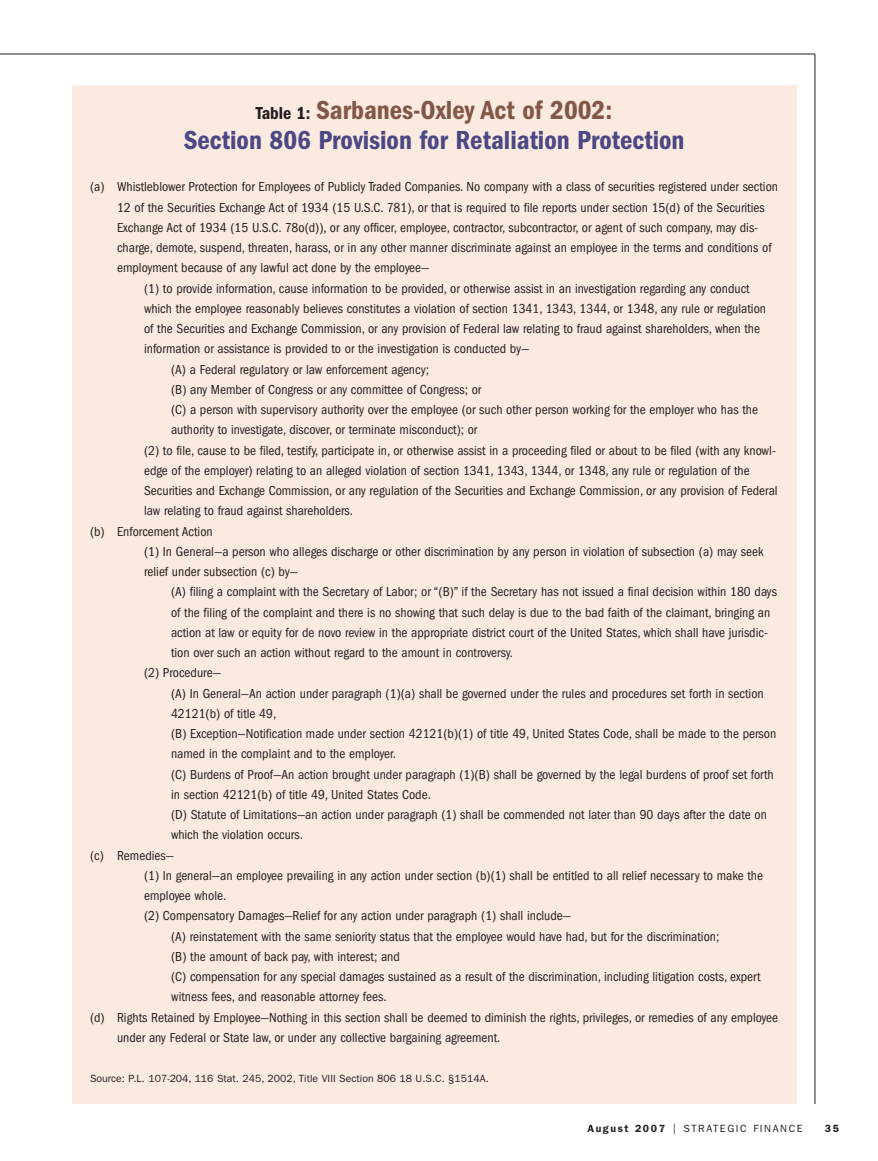
<style>
.page{position:relative;width:878px;height:1161px;background:#fff}
.page>*{position:absolute;margin:0;border:0;box-sizing:border-box;transform-origin:0 0}
.t1{font:600 condensed 27px/30px "Franklin Gothic";color:#4c4884;text-align:center}
.t2{font:condensed 13.5px "Franklin Gothic";color:#231f20}
.t3{font:10.5px "Franklin Gothic";color:#231f20}
.t4{font:10.5px "Franklin Gothic";letter-spacing:.15em;color:#231f20}
.t5{font:600 10.5px "Franklin Gothic";color:#231f20}
.s1{font-size:18px;color:#231f20}
.s2{color:#815748}
.s3{font-weight:600}
.s4{font-size:15px}
</style>
<div class="page">
<hr style="left:0;top:54px;width:814px;height:1px;background:#231f20">
<hr style="left:814px;top:54px;width:1px;height:1050px;background:#231f20">
<div style="left:72px;top:86px;width:724px;height:1018px;background:#fbeae0"></div>
<h1 class="t1" style="left:184px;top:97px;width:502px"><span class="s1">Table 1:</span> <span class="s2">Sarbanes-Oxley Act of 2002:<br></span>Section 806 Provision for Retaliation Protection</h1>
<p class="t2" style="left:90px;top:182px;width:689px">(a) Whistleblower Protection for Employees of Publicly Traded Companies. No company with a class of securities registered under section</p>
<p class="t2" style="left:117px;top:202px;width:649px">12 of the Securities Exchange Act of 1934 (15 U.S.C. 781), or that is required to file reports under section 15(d) of the Securities</p>
<p class="t2" style="left:117px;top:223px;width:642px">Exchange Act of 1934 (15 U.S.C. 78o(d)), or any officer, employee, contractor, subcontractor, or agent of such company, may dis-</p>
<p class="t2" style="left:117px;top:243px;width:656px">charge, demote, suspend, threaten, harass, or in any other manner discriminate against an employee in the terms and conditions of</p>
<p class="t2" style="left:117px;top:263px;width:314px">employment because of any lawful act done by the employee—</p>
<p class="t2" style="left:144px;top:283px;width:607px">(1) to provide information, cause information to be provided, or otherwise assist in an investigation regarding any conduct</p>
<p class="t2" style="left:144px;top:304px;width:623px">which the employee reasonably believes constitutes a violation of section 1341, 1343, 1344, or 1348, any rule or regulation</p>
<p class="t2" style="left:144px;top:324px;width:617px">of the Securities and Exchange Commission, or any provision of Federal law relating to fraud against shareholders, when the</p>
<p class="t2" style="left:144px;top:344px;width:387px">information or assistance is provided to or the investigation is conducted by—</p>
<p class="t2" style="left:171px;top:364px;width:259px">(A) a Federal regulatory or law enforcement agency;</p>
<p class="t2" style="left:171px;top:385px;width:312px">(B) any Member of Congress or any committee of Congress; or</p>
<p class="t2" style="left:171px;top:405px;width:588px">(C) a person with supervisory authority over the employee (or such other person working for the employer who has the</p>
<p class="t2" style="left:171px;top:425px;width:308px">authority to investigate, discover, or terminate misconduct); or</p>
<p class="t2" style="left:144px;top:445px;width:633px">(2) to file, cause to be filed, testify, participate in, or otherwise assist in a proceeding filed or about to be filed (with any knowl-</p>
<p class="t2" style="left:144px;top:466px;width:607px">edge of the employer) relating to an alleged violation of section 1341, 1343, 1344, or 1348, any rule or regulation of the</p>
<p class="t2" style="left:144px;top:486px;width:635px">Securities and Exchange Commission, or any regulation of the Securities and Exchange Commission, or any provision of Federal</p>
<p class="t2" style="left:144px;top:506px;width:210px">law relating to fraud against shareholders.</p>
<p class="t2" style="left:90px;top:526px;width:124px">(b) Enforcement Action</p>
<p class="t2" style="left:144px;top:547px;width:621px">(1) In General—a person who alleges discharge or other discrimination by any person in violation of subsection (a) may seek</p>
<p class="t2" style="left:144px;top:567px;width:155px">relief under subsection (c) by—</p>
<p class="t2" style="left:171px;top:587px;width:607px">(A) filing a complaint with the Secretary of Labor; or “(B)” if the Secretary has not issued a final decision within 180 days</p>
<p class="t2" style="left:171px;top:608px;width:600px">of the filing of the complaint and there is no showing that such delay is due to the bad faith of the claimant, bringing an</p>
<p class="t2" style="left:171px;top:628px;width:598px">action at law or equity for de novo review in the appropriate district court of the United States, which shall have jurisdic-</p>
<p class="t2" style="left:171px;top:648px;width:343px">tion over such an action without regard to the amount in controversy.</p>
<p class="t2" style="left:144px;top:668px;width:78px">(2) Procedure—</p>
<p class="t2" style="left:171px;top:689px;width:594px">(A) In General—An action under paragraph (1)(a) shall be governed under the rules and procedures set forth in section</p>
<p class="t2" style="left:171px;top:709px;width:107px">42121(b) of title 49,</p>
<p class="t2" style="left:171px;top:729px;width:606px">(B) Exception—Notification made under section 42121(b)(1) of title 49, United States Code, shall be made to the person</p>
<p class="t2" style="left:171px;top:749px;width:226px">named in the complaint and to the employer.</p>
<p class="t2" style="left:171px;top:770px;width:604px">(C) Burdens of Proof—An action brought under paragraph (1)(B) shall be governed by the legal burdens of proof set forth</p>
<p class="t2" style="left:171px;top:790px;width:261px">in section 42121(b) of title 49, United States Code.</p>
<p class="t2" style="left:171px;top:810px;width:597px">(D) Statute of Limitations—an action under paragraph (1) shall be commended not later than 90 days after the date on</p>
<p class="t2" style="left:171px;top:830px;width:133px">which the violation occurs.</p>
<p class="t2" style="left:90px;top:851px;width:86px">(c) Remedies—</p>
<p class="t2" style="left:144px;top:871px;width:620px">(1) In general—an employee prevailing in any action under section (b)(1) shall be entitled to all relief necessary to make the</p>
<p class="t2" style="left:144px;top:891px;width:84px">employee whole.</p>
<p class="t2" style="left:144px;top:911px;width:428px">(2) Compensatory Damages—Relief for any action under paragraph (1) shall include—</p>
<p class="t2" style="left:171px;top:932px;width:549px">(A) reinstatement with the same seniority status that the employee would have had, but for the discrimination;</p>
<p class="t2" style="left:171px;top:952px;width:230px">(B) the amount of back pay, with interest; and</p>
<p class="t2" style="left:171px;top:972px;width:591px">(C) compensation for any special damages sustained as a result of the discrimination, including litigation costs, expert</p>
<p class="t2" style="left:171px;top:992px;width:217px">witness fees, and reasonable attorney fees.</p>
<p class="t2" style="left:90px;top:1013px;width:689px">(d) Rights Retained by Employee—Nothing in this section shall be deemed to diminish the rights, privileges, or remedies of any employee</p>
<p class="t2" style="left:117px;top:1033px;width:385px">under any Federal or State law, or under any collective bargaining agreement.</p>
<p class="t3" style="left:90px;top:1075px;width:400px">Source: P.L. 107-204, 116 Stat. 245, 2002, Title VIII Section 806 18 U.S.C. §1514A.</p>
<p class="t4" style="left:587px;top:1125px;width:217px"><span class="s3">August 2007</span> <span class="s4">I</span> STRATEGIC FINANCE</p>
<p class="t5" style="left:824px;top:1125px;width:16px">35</p>
</div>
